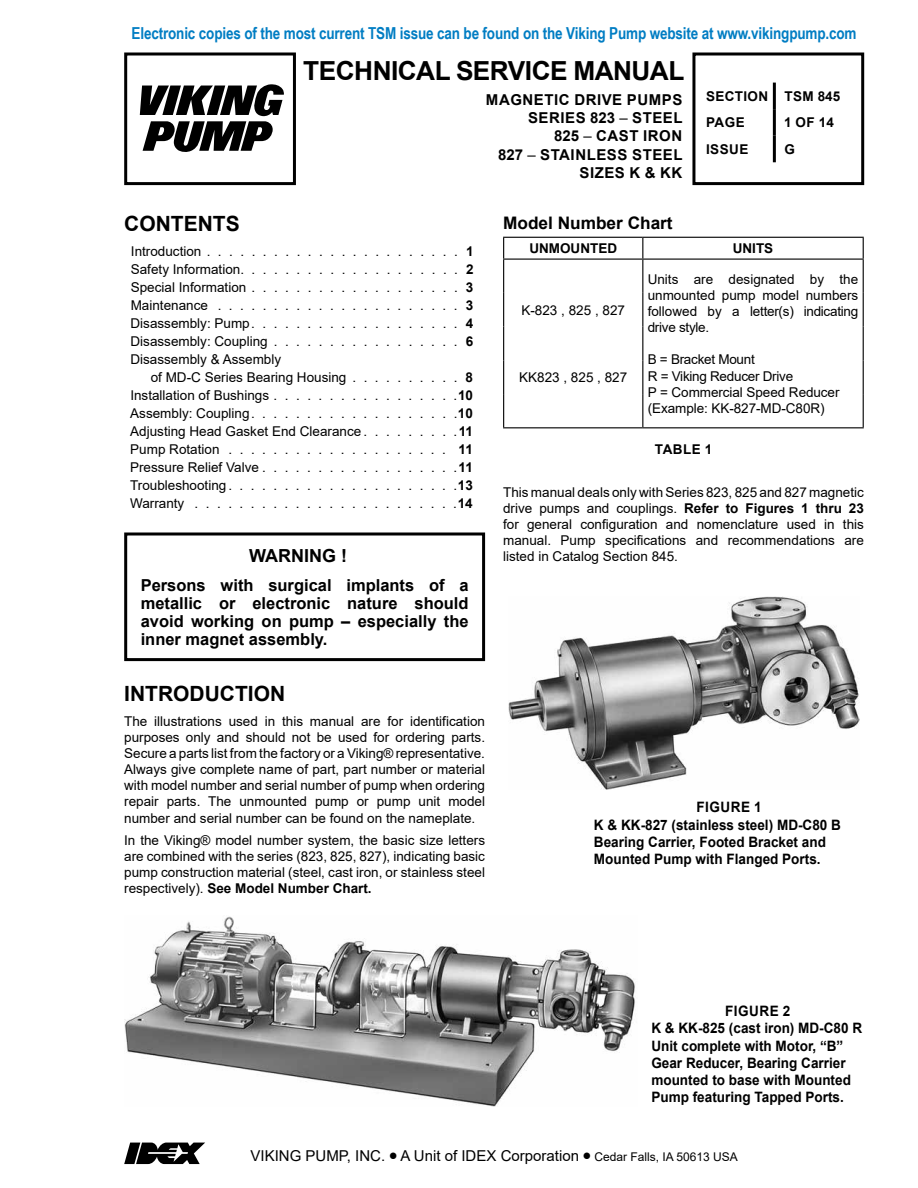
<style>
.page{position:relative;width:918px;height:1188px;background:#fff}
.page>*{position:absolute;margin:0;border:0;box-sizing:border-box;transform-origin:0 0}
.t1{font:700 26.25px "Arial";letter-spacing:-.02em;color:#000}
.t2{font:700 21px "Arial";color:#000}
.t3{font:700 18px "Arial";color:#000}
.t4{font:700 17.25px "Arial";color:#000}
.t5{font:700 16.5px/18px "Arial";color:#000;text-align:justify}
.t6{font:700 16.5px "Arial Narrow";letter-spacing:-.01em;color:#007dc3}
.t7{font:700 15px/18.3px "Arial";letter-spacing:.035em;color:#000;text-align:right}
.t8{font:15px "Arial";color:#000}
.t9{font:700 14.4px/17.2px "Arial";color:#000;scale:.95 1}
.t10{font:13.5px/16px "Arial";color:#000;text-align:justify}
.t11{font:700 13.5px/26.5px "Arial";letter-spacing:.015em;color:#000}
.s1{font-weight:400}
.s2{font-weight:700}
.s3{font-size:12px}
</style>
<div class="page">
<img style="left:124px;top:916px;width:511px;height:191px">
<img style="left:508px;top:597px;width:351px;height:193px">
<svg style="left:140px;top:84px;width:144px;height:68px"></svg>
<div style="left:692px;top:52px;width:172px;height:133px;border:3px solid #000"></div>
<div style="left:124px;top:52px;width:172px;height:133px;border:3px solid #000"></div>
<hr style="left:773px;top:83px;width:3px;height:26px;background:#000">
<hr style="left:773px;top:109px;width:3px;height:27px;background:#000">
<hr style="left:773px;top:136px;width:3px;height:26px;background:#000">
<svg style="left:124px;top:1143px;width:81px;height:21px"></svg>
<hr style="left:863px;top:260px;width:1px;height:33px;background:#000">
<hr style="left:863px;top:293px;width:1px;height:34px;background:#000">
<hr style="left:863px;top:327px;width:1px;height:33px;background:#000">
<hr style="left:863px;top:360px;width:1px;height:34px;background:#000">
<hr style="left:863px;top:394px;width:1px;height:33px;background:#000">
<hr style="left:643px;top:427px;width:221px;height:1px;background:#000">
<hr style="left:503px;top:260px;width:1px;height:33px;background:#000">
<hr style="left:642px;top:260px;width:1px;height:33px;background:#000">
<hr style="left:503px;top:237px;width:140px;height:1px;background:#000">
<svg style="left:503px;top:238px;width:1px;height:21px"></svg>
<hr style="left:643px;top:237px;width:221px;height:1px;background:#000">
<svg style="left:642px;top:238px;width:1px;height:21px"></svg>
<svg style="left:863px;top:238px;width:1px;height:21px"></svg>
<hr style="left:503px;top:259px;width:140px;height:1px;background:#000">
<hr style="left:643px;top:259px;width:221px;height:1px;background:#000">
<hr style="left:503px;top:293px;width:1px;height:34px;background:#000">
<hr style="left:642px;top:293px;width:1px;height:34px;background:#000">
<hr style="left:503px;top:327px;width:1px;height:33px;background:#000">
<hr style="left:642px;top:327px;width:1px;height:33px;background:#000">
<hr style="left:503px;top:360px;width:1px;height:34px;background:#000">
<hr style="left:642px;top:360px;width:1px;height:34px;background:#000">
<hr style="left:503px;top:394px;width:1px;height:33px;background:#000">
<hr style="left:642px;top:394px;width:1px;height:33px;background:#000">
<hr style="left:503px;top:427px;width:140px;height:1px;background:#000">
<div style="left:124px;top:532px;width:361px;height:129px;border:3px solid #000"></div>
<p class="t6" style="left:132px;top:21px;width:727px">Electronic copies of the most current TSM issue can be found on the Viking Pump website at www.vikingpump.com</p>
<h2 class="t2" style="left:124px;top:209px;width:117px">CONTENTS</h2>
<h1 class="t1" style="left:303px;top:52px;width:383px">TECHNICAL SERVICE MANUAL</h1>
<p class="t7" style="left:486px;top:90px;width:198px">MAGNETIC DRIVE PUMPS<br>SERIES 823 <span class="s1">–</span> STEEL<br>825 <span class="s1">–</span> CAST IRON<br>827 <span class="s1">–</span> STAINLESS STEEL<br>SIZES K &amp; KK</p>
<p class="t4" style="left:503px;top:210px;width:171px">Model Number Chart</p>
<p class="t11" style="left:706px;top:83px;width:136px">SECTION TSM 845<br>PAGE</p>
<p class="t11" style="left:784px;top:109px;width:51px">1 OF 14</p>
<p class="t11" style="left:706px;top:136px;width:44px">ISSUE</p>
<p class="t11" style="left:784px;top:136px;width:12px">G</p>
<p class="t10" style="left:131px;top:243px;width:344px;line-height:18px;text-indent:335px"><span class="s2">1<br></span>Safety Information . . . . . . . . . . . . . . . . . . . . <span class="s2">2<br></span>Special Information</p>
<p class="t10" style="left:131px;top:244px;width:72px">Introduction</p>
<p class="t11" style="left:466px;top:275px;width:9px">3</p>
<p class="t10" style="left:131px;top:297px;width:344px;line-height:18px;text-indent:335px"><span class="s2">3<br></span>Disassembly: Pump . . . . . . . . . . . . . . . . . . . <span class="s2">4<br></span>Disassembly: Coupling</p>
<p class="t10" style="left:131px;top:298px;width:79px">Maintenance</p>
<p class="t11" style="left:466px;top:329px;width:9px">6</p>
<p class="t10" style="left:151px;top:351px;width:197px;line-height:18px;text-indent:-20px">Disassembly &amp; Assembly<br>of MD-C Series Bearing Housing</p>
<p class="t11" style="left:466px;top:364px;width:9px">8</p>
<p class="t10" style="left:130px;top:388px;width:140px">Installation of Bushings</p>
<p class="t10" style="left:130px;top:387px;width:344px;line-height:18px;text-indent:328px"><span class="s2">10<br></span>Assembly: Coupling . . . . . . . . . . . . . . . . . . <span class="s2">10<br></span>Adjusting Head Gasket End Clearance . . . . . . . . <span class="s2">11<br></span>Pump Rotation</p>
<p class="t10" style="left:130px;top:441px;width:344px;line-height:18px;text-indent:328px"><span class="s2">11<br></span>Pressure Relief Valve . . . . . . . . . . . . . . . . . <span class="s2">11<br></span>Troubleshooting . . . . . . . . . . . . . . . . . . . . <span class="s2">13<br></span>Warranty</p>
<p class="t11" style="left:458px;top:490px;width:17px">14</p>
<h3 class="t3" style="left:249px;top:543px;width:99px">WARNING !</h3>
<p class="t5" style="left:141px;top:576px;width:329px">Persons with surgical implants of a metallic or electronic nature should avoid working on pump – especially the inner magnet assembly.</p>
<h2 class="t2" style="left:124px;top:679px;width:162px">INTRODUCTION</h2>
<p class="t10" style="left:124px;top:713px;width:362px;text-align:left">The illustrations used in this manual are for identification purposes only and should not be used for ordering parts.<br>Secure a parts list from the factory or a Viking® representative.<br>Always give complete name of part, part number or material with model number and serial number of pump when ordering repair parts. The unmounted pump or pump unit model number and serial number can be found on the nameplate.</p>
<p class="t10" style="left:124px;top:832px;width:362px">In the Viking® model number system, the basic size letters are combined with the series (823, 825, 827), indicating basic pump construction material (steel, cast iron, or stainless steel respectively). <span class="s2">See Model Number Chart.</span></p>
<p class="t11" style="left:529px;top:235px;width:89px">UNMOUNTED</p>
<p class="t11" style="left:733px;top:235px;width:42px">UNITS</p>
<p class="t10" style="left:648px;top:271px;width:212px">Units are designated by the unmounted pump model numbers followed by a letter(s) indicating drive style.</p>
<p class="t10" style="left:648px;top:352px;width:193px;text-align:left">B = Bracket Mount<br>R = Viking Reducer Drive<br>P = Commercial Speed Reducer (Example: KK-827-MD-C80R)</p>
<p class="t10" style="left:521px;top:302px;width:105px">K-823 , 825 , 827</p>
<p class="t10" style="left:519px;top:369px;width:110px">KK823 , 825 , 827</p>
<p class="t11" style="left:655px;top:436px;width:59px">TABLE 1</p>
<p class="t10" style="left:503px;top:484px;width:362px">This manual deals only with Series 823, 825 and 827 magnetic drive pumps and couplings. <span class="s2">Refer to Figures 1 thru 23 </span>for general configuration and nomenclature used in this manual. Pump specifications and recommendations are listed in Catalog Section 845.</p>
<p class="t9" style="left:594px;top:799px;width:262px;text-indent:103px">FIGURE 1<br>K &amp; KK-827 (stainless steel) MD-C80 B<br>Bearing Carrier, Footed Bracket and<br>Mounted Pump with Flanged Ports.</p>
<p class="t9" style="left:651px;top:1003px;width:223px;text-indent:74px">FIGURE 2<br>K &amp; KK-825 (cast iron) MD-C80 R<br>Unit complete with Motor, “B”<br>Gear Reducer, Bearing Carrier mounted to base with Mounted<br>Pump featuring Tapped Ports.</p>
<p class="t8" style="left:251px;top:1146px;width:489px">VIKING PUMP, INC. • A Unit of IDEX Corporation • <span class="s3">Cedar Falls, IA 50613 USA</span></p>
</div>
